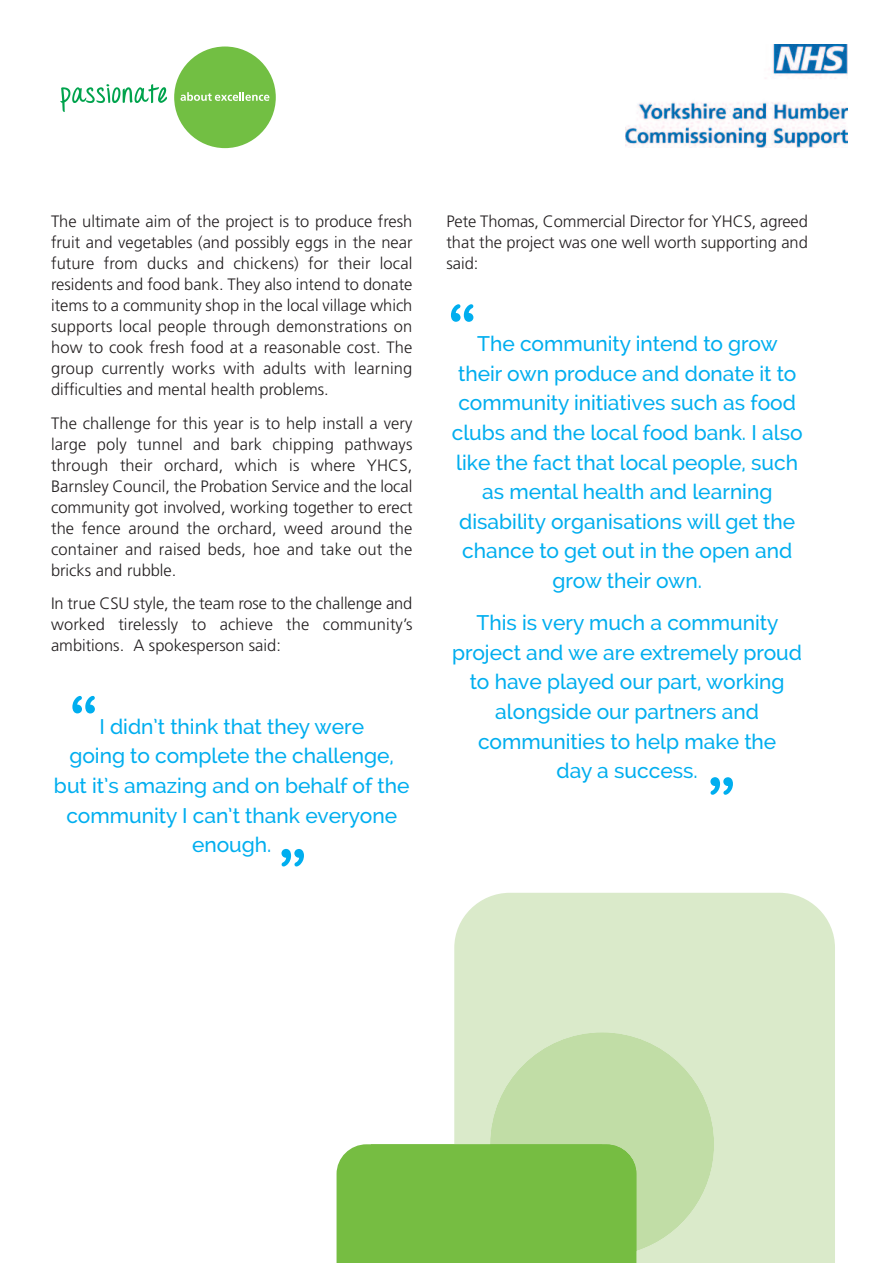
<style>
.page{position:relative;width:893px;height:1263px;background:#fff}
.page>*{position:absolute;margin:0;border:0;box-sizing:border-box;transform-origin:0 0}
.t1{font:60px "Arial Rounded MT Bold";color:#00aeef}
.t2{font:500 21px/29.5px "Raleway";color:#00aeef;text-align:center}
.t3{font:300 16.5px/21px "Frutiger";color:#231f20;text-align:justify}
</style>
<div class="page">
<img style="left:626px;top:45px;width:221px;height:103px">
<div style="left:174px;top:47px;width:102px;height:101px;background:#72bf43;border-radius:50%"></div>
<svg style="left:60px;top:84px;width:107px;height:28px"></svg>
<svg style="left:181px;top:92px;width:88px;height:9px"></svg>
<div style="left:454px;top:893px;width:381px;height:370px;background:#daeaca"></div>
<svg style="left:490px;top:1032px;width:224px;height:219px;background:#c6dfae"></svg>
<div style="left:337px;top:1144px;width:299px;height:119px;background:#76bd42"></div>
<p class="t3" style="left:51px;top:212px;width:363px">The ultimate aim of the project is to produce fresh fruit and vegetables (and possibly eggs in the near future from ducks and chickens) for their local residents and food bank. They also intend to donate items to a community shop in the local village which supports local people through demonstrations on how to cook fresh food at a reasonable cost. The group currently works with adults with learning difficulties and mental health problems.</p>
<p class="t3" style="left:51px;top:414px;width:363px">The challenge for this year is to help install a very large poly tunnel and bark chipping pathways through their orchard, which is where YHCS, Barnsley Council, the Probation Service and the local community got involved, working together to erect the fence around the orchard, weed around the container and raised beds, hoe and take out the bricks and rubble.</p>
<p class="t3" style="left:51px;top:594px;width:363px">In true CSU style, the team rose to the challenge and worked tirelessly to achieve the community’s ambitions. A spokesperson said:</p>
<h1 class="t1" style="left:70px;top:684px;width:29px">“</h1>
<p class="t2" style="left:54px;top:713px;width:357px">I didn’t think that they were<br>going to complete the challenge, but it’s amazing and on behalf of the community I can’t thank everyone enough.</p>
<h1 class="t1" style="left:307px;top:878px;width:29px;rotate:-180deg">“</h1>
<p class="t3" style="left:446px;top:212px;width:363px">Pete Thomas, Commercial Director for YHCS, agreed that the project was one well worth supporting and said:</p>
<h1 class="t1" style="left:448px;top:292px;width:29px">“</h1>
<p class="t2" style="left:452px;top:331px;width:352px">The community intend to grow<br>their own produce and donate it to community initiatives such as food clubs and the local food bank. I also like the fact that local people, such as mental health and learning disability organisations will get the chance to get out in the open and grow their own.</p>
<p class="t2" style="left:452px;top:610px;width:351px">This is very much a community project and we are extremely proud to have played our part, working alongside our partners and communities to help make the<br>day a success.</p>
<h1 class="t1" style="left:736px;top:807px;width:29px;rotate:-180deg">“</h1>
</div>
